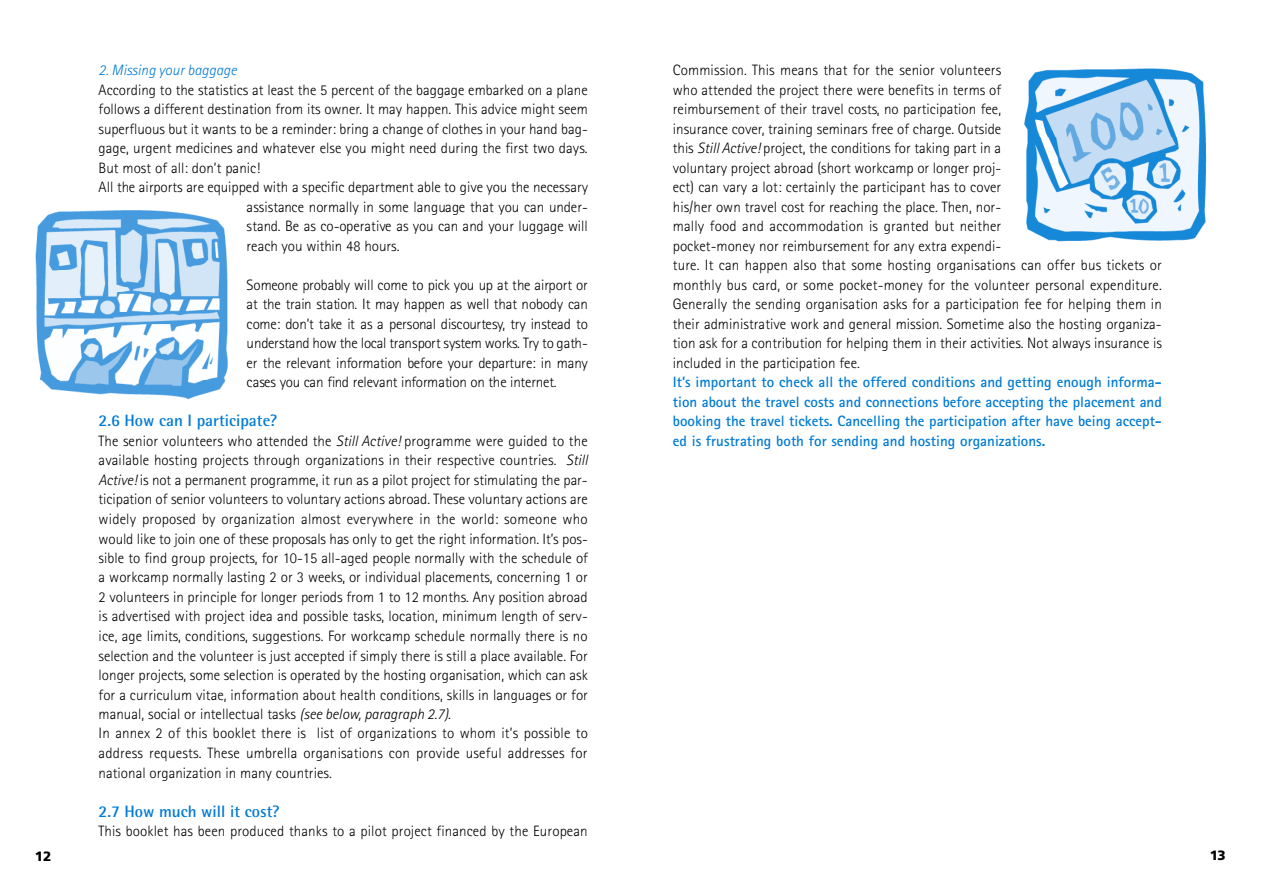
<style>
.page{position:relative;width:1263px;height:893px;background:#fff}
.page>*{position:absolute;margin:0;border:0;box-sizing:border-box;transform-origin:0 0}
.t1{font:700 16.5px "Rotis Semi Sans";color:#007bd4}
.t2{font:300 15px/19.5px "Rotis Sans Serif";color:#000}
.t3{font:700 15px/19.5px "Rotis Sans Serif";color:#007bd4;text-align:justify}
.t4{font:italic 300 15px "Rotis Sans Serif";color:#007bd4}
.t5{font:900 13.5px "Frutiger";color:#000}
.s1{font-style:italic}
</style>
<div class="page">
<img style="left:1025px;top:68px;width:182px;height:174px">
<img style="left:35px;top:210px;width:193px;height:189px">
<p class="t5" style="left:35px;top:850px;width:18px">12</p>
<p class="t4" style="left:99px;top:65px;width:140px">2. Missing your baggage</p>
<p class="t2" style="left:99px;top:81px;width:491px">According to the statistics at least the 5 percent of the baggage embarked on a plane</p>
<p class="t2" style="left:99px;top:101px;width:491px">follows a different destination from its owner. It may happen. This advice might seem</p>
<p class="t2" style="left:99px;top:120px;width:491px">superfluous but it wants to be a reminder: bring a change of clothes in your hand bag-</p>
<p class="t2" style="left:99px;top:140px;width:491px">gage, urgent medicines and whatever else you might need during the first two days.</p>
<p class="t2" style="left:99px;top:159px;width:163px">But most of all: don’t panic!</p>
<p class="t2" style="left:99px;top:179px;width:491px">All the airports are equipped with a specific department able to give you the necessary</p>
<p class="t2" style="left:247px;top:198px;width:343px">assistance normally in some language that you can under-</p>
<p class="t2" style="left:247px;top:218px;width:343px">stand. Be as co-operative as you can and your luggage will</p>
<p class="t2" style="left:247px;top:237px;width:155px">reach you within 48 hours.</p>
<p class="t2" style="left:247px;top:276px;width:343px;text-align:justify">Someone probably will come to pick you up at the airport or at the train station. It may happen as well that nobody can come: don’t take it as a personal discourtesy, try instead to understand how the local transport system works. Try to gath&shy;er the relevant information before your departure: in many cases you can find relevant information on the internet.</p>
<p class="t1" style="left:99px;top:415px;width:181px">2.6 How can I participate?</p>
<p class="t2" style="left:99px;top:432px;width:491px">The senior volunteers who attended the <span class="s1">Still Active!</span> programme were guided to the available hosting projects through organizations in their respective countries. <span class="s1">Still Active!</span> is not a permanent programme, it run as a pilot project for stimulating the par&shy;ticipation of senior volunteers to voluntary actions abroad. These voluntary actions are widely proposed by organization almost everywhere in the world: someone who would like to join one of these proposals has only to get the right information. It’s pos&shy;sible to find group projects, for 10-15 all-aged people normally with the schedule of a workcamp normally lasting 2 or 3 weeks, or individual placements, concerning 1 or 2 volunteers in principle for longer periods from 1 to 12 months. Any position abroad is advertised with project idea and possible tasks, location, minimum length of serv&shy;ice, age limits, conditions, suggestions. For workcamp schedule normally there is no selection and the volunteer is just accepted if simply there is still a place available. For longer projects, some selection is operated by the hosting organisation, which can ask for a curriculum vitae, information about health conditions, skills in languages or for manual, social or intellectual tasks <span class="s1">(see below, paragraph 2.7)</span>.<br>In annex 2 of this booklet there is list of organizations to whom it’s possible to address requests. These umbrella organisations con provide useful addresses for national organization in many countries.</p>
<p class="t1" style="left:99px;top:805px;width:183px">2.7 How much will it cost?</p>
<p class="t2" style="left:99px;top:822px;width:491px">This booklet has been produced thanks to a pilot project financed by the European</p>
<p class="t2" style="left:673px;top:62px;width:491px">Commission. This means that for the senior volunteers<br>who attended the project there were benefits in terms of<br>reimbursement of their travel costs, no participation fee,<br>insurance cover, training seminars free of charge. Outside<br>this <span class="s1">Still Active!</span> project, the conditions for taking part in a<br>voluntary project abroad (short workcamp or longer proj-<br>ect) can vary a lot: certainly the participant has to cover<br>his/her own travel cost for reaching the place. Then, nor-<br>mally food and accommodation is granted but neither<br>pocket-money nor reimbursement for any extra expendi-<br>ture. It can happen also that some hosting organisations can offer bus tickets or monthly bus card, or some pocket-money for the volunteer personal expenditure.<br>Generally the sending organisation asks for a participation fee for helping them in their administrative work and general mission. Sometime also the hosting organiza&shy;tion ask for a contribution for helping them in their activities. Not always insurance is included in the participation fee.</p>
<p class="t3" style="left:673px;top:374px;width:491px">It’s important to check all the offered conditions and getting enough informa&shy;tion about the travel costs and connections before accepting the placement and booking the travel tickets. Cancelling the participation after have being accept&shy;ed is frustrating both for sending and hosting organizations.</p>
<p class="t5" style="left:1210px;top:849px;width:17px">1 3</p>
</div>
